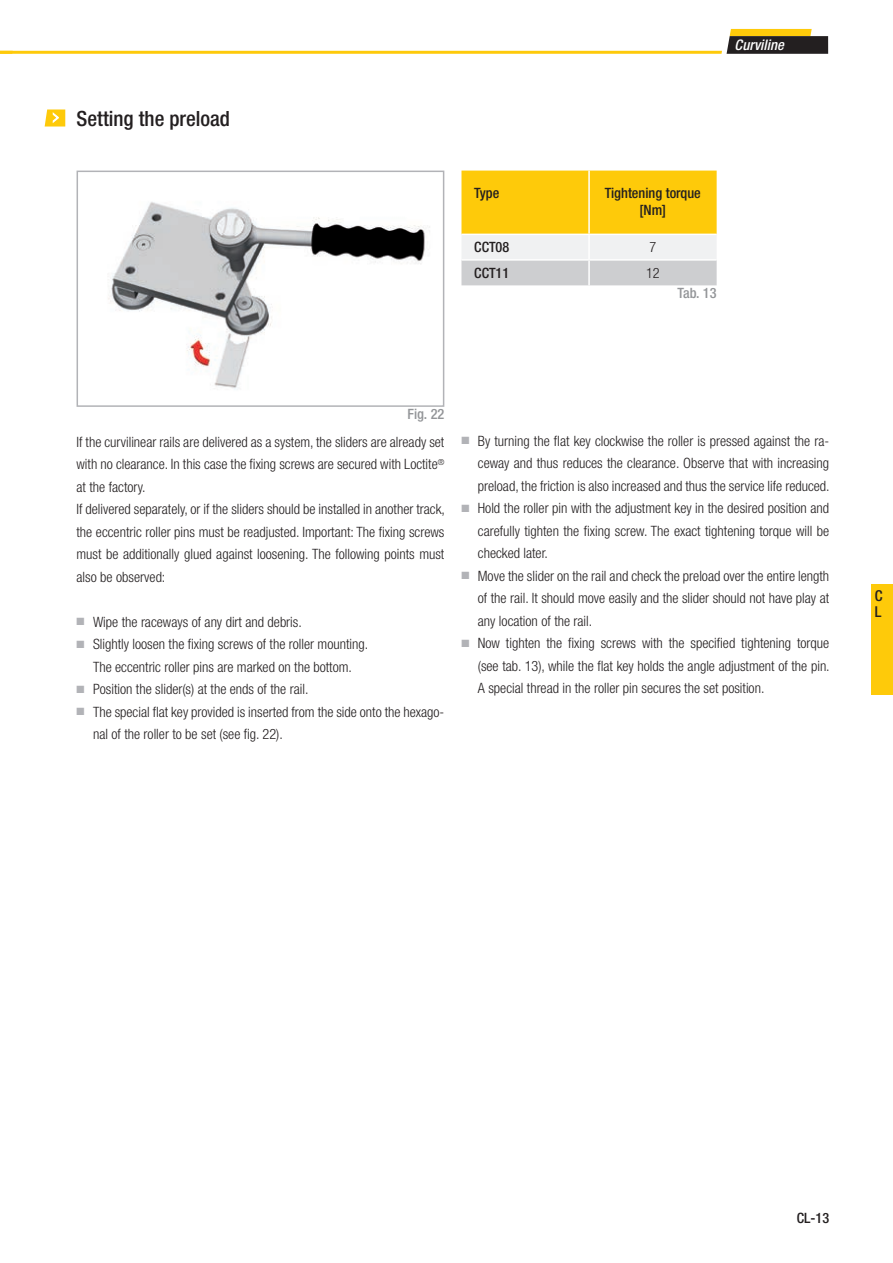
<style>
.page{position:relative;width:893px;height:1263px;background:#fff}
.page>*{position:absolute;margin:0;border:0;box-sizing:border-box;transform-origin:0 0}
.t1{font:500 condensed 21px "Helvetica Neue LT Std";color:#231f20}
.t2{font:500 condensed 15px/16.6px "Helvetica Neue LT Std";color:#231f20}
.t3{font:italic 500 condensed 14.55px "Helvetica Neue LT Std";letter-spacing:.005em;color:#fff}
.t4{font:300 condensed 14.25px/22.5px "Helvetica Neue LT Std";color:#231f20;text-align:justify}
.t5{font:500 condensed 14.25px/17.1px "Helvetica Neue LT Std";color:#231f20;text-align:center}
.t6{font:500 condensed 14.25px "Helvetica Neue LT Std";color:#939598}
.s1{color:#b2b3b7}
</style>
<div class="page">
<hr style="left:891px;top:584px;width:2px;height:111px;background:#feca0a">
<div style="left:872px;top:584px;width:21px;height:110px;background:#feca0a"></div>
<svg style="left:0;top:29px;width:828px;height:25px"></svg>
<svg style="left:461px;top:171px;width:256px;height:114px"></svg>
<hr style="left:588px;top:171px;width:2px;height:63px;background:#fff">
<hr style="left:461px;top:234px;width:128px;height:1px;background:#fff">
<hr style="left:589px;top:234px;width:128px;height:1px;background:#fff">
<hr style="left:588px;top:235px;width:2px;height:24px;background:#fff">
<hr style="left:461px;top:259px;width:128px;height:2px;background:#fff">
<hr style="left:589px;top:259px;width:128px;height:2px;background:#fff">
<hr style="left:588px;top:261px;width:2px;height:24px;background:#fff">
<img style="left:108px;top:202px;width:322px;height:187px">
<div style="left:77px;top:171px;width:367px;height:236px;border:2px solid #b2b3b7"></div>
<svg style="left:45px;top:109px;width:20px;height:18px"></svg>
<h1 class="t1" style="left:77px;top:106px;width:155px">Setting the preload</h1>
<p class="t3" style="left:735px;top:36px;width:51px">Curviline</p>
<p class="t5" style="left:474px;top:184px;width:27px">Type</p>
<p class="t5" style="left:605px;top:184px;width:98px">Tightening torque [Nm]</p>
<p class="t5" style="left:474px;top:238px;width:37px">CCT08</p>
<p class="t4" style="left:649px;top:236px;width:8px">7</p>
<p class="t5" style="left:474px;top:264px;width:37px">CCT11</p>
<p class="t4" style="left:646px;top:261px;width:15px">12</p>
<p class="t6" style="left:677px;top:284px;width:40px">Tab. 13</p>
<p class="t6" style="left:407px;top:406px;width:38px">Fig. 22</p>
<p class="t4" style="left:77px;top:430px;width:370px;text-align:left">If the curvilinear rails are delivered as a system, the sliders are already set with no clearance. In this case the fixing screws are secured with Loctite<sup>® </sup>at the factory.<br>If delivered separately, or if the sliders should be installed in another track, the eccentric roller pins must be readjusted. Important: The fixing screws must be additionally glued against loosening. The following points must also be observed:</p>
<p class="t4" style="left:77px;top:610px;width:227px"><span class="s1">■</span> Wipe the raceways of any dirt and debris.</p>
<p class="t4" style="left:77px;top:633px;width:293px;text-align:center"><span class="s1">■</span> Slightly loosen the fixing screws of the roller mounting.<br>The eccentric roller pins are marked on the bottom.</p>
<p class="t4" style="left:77px;top:678px;width:233px"><span class="s1">■</span> Position the slider(s) at the ends of the rail.</p>
<p class="t4" style="left:93px;top:700px;width:353px;text-indent:-16px"><span class="s1">■</span> The special flat key provided is inserted from the side onto the hexago&shy;nal of the roller to be set (see fig. 22).</p>
<p class="t4" style="left:478px;top:429px;width:353px;text-indent:-16px"><span class="s1">■</span> By turning the flat key clockwise the roller is pressed against the ra&shy;ceway and thus reduces the clearance. Observe that with increasing preload, the friction is also increased and thus the service life reduced.</p>
<p class="t4" style="left:478px;top:497px;width:353px;text-indent:-16px"><span class="s1">■</span> Hold the roller pin with the adjustment key in the desired position and carefully tighten the fixing screw. The exact tightening torque will be checked later.</p>
<p class="t4" style="left:478px;top:564px;width:353px;text-indent:-16px"><span class="s1">■</span> Move the slider on the rail and check the preload over the entire length of the rail. It should move easily and the slider should not have play at any location of the rail.</p>
<p class="t4" style="left:478px;top:632px;width:353px;text-indent:-16px"><span class="s1">■</span> Now tighten the fixing screws with the specified tightening torque (see tab. 13), while the flat key holds the angle adjustment of the pin.<br>A special thread in the roller pin secures the set position.</p>
<p class="t2" style="left:875px;top:587px;width:9px">C<br>L</p>
<p class="t5" style="left:797px;top:1209px;width:34px">CL-13</p>
</div>
